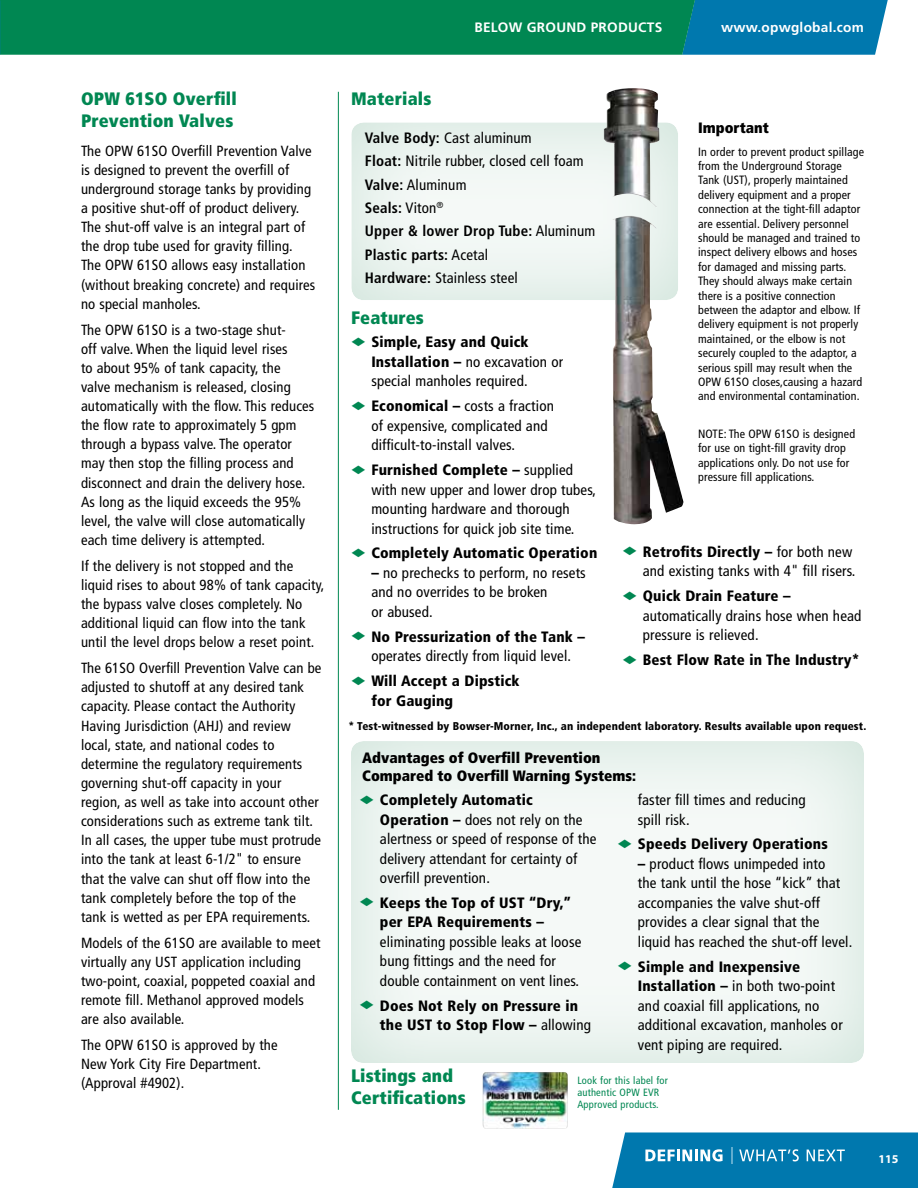
<style>
.page{position:relative;width:918px;height:1188px;background:#fff}
.page>*{position:absolute;margin:0;border:0;box-sizing:border-box;transform-origin:0 0}
.t1{font:900 condensed 18px/21.6px "Frutiger LT Std";letter-spacing:.01em;color:#008752}
.t2{font:condensed 15px/19.5px "Frutiger LT Std";letter-spacing:.01em;color:#000}
.t3{font:900 condensed 15px/19.5px "Frutiger";letter-spacing:.01em;color:#000}
.t4{font:900 condensed 15px/18px "Frutiger LT Std";color:#000}
.t5{font:condensed 14.7px/19px "Frutiger LT Std";letter-spacing:.01em;color:#000}
.t6{font:700 13.65px "Frutiger LT Std";letter-spacing:.02em;color:#fff}
.t7{font:condensed 12px/14.4px "Frutiger LT Std";letter-spacing:.01em;color:#000}
.t8{font:700 12px "Myriad Pro";color:#fff}
.t9{font:900 condensed 11.25px "Frutiger";letter-spacing:.01em;color:#000}
.t10{font:condensed 10.5px/12px "Frutiger LT Std";letter-spacing:.02em;color:#008752}
.s1{font-weight:700}
.s2{color:#008752}
.s3{font-family:"Frutiger";font-weight:900}
.s4{font-family:"Frutiger LT Std";font-weight:400}
</style>
<div class="page">
<hr style="left:338px;top:92px;width:1px;height:1018px;background:#008752">
<div style="left:338px;top:731px;width:538px;height:333px;background:#fff;opacity:.8"></div>
<img style="left:482px;top:1072px;width:86px;height:57px">
<div style="left:339px;top:112px;width:351px;height:189px;background:#fff;opacity:.8"></div>
<img style="left:604px;top:88px;width:79px;height:437px">
<svg style="left:0;top:0;width:888px;height:55px;background:#018467"></svg>
<svg style="left:612px;top:1132px;width:306px;height:56px;background:#1583b4"></svg>
<p class="t1" style="left:81px;top:88px;width:157px">OPW 61SO Overfill<br>Prevention Valves</p>
<p class="t5" style="left:81px;top:141px;width:236px">The OPW 61SO Overfill Prevention Valve is designed to prevent the overfill of underground storage tanks by providing a positive shut-off of product delivery.<br>The shut-off valve is an integral part of the drop tube used for gravity filling.<br>The OPW 61SO allows easy installation (without breaking concrete) and requires no special manholes.</p>
<p class="t5" style="left:81px;top:320px;width:235px">The OPW 61SO is a two-stage shut-<br>off valve. When the liquid level rises<br>to about 95% of tank capacity, the<br>valve mechanism is released, closing automatically with the flow. This reduces the flow rate to approximately 5 gpm through a bypass valve. The operator may then stop the filling process and disconnect and drain the delivery hose.<br>As long as the liquid exceeds the 95% level, the valve will close automatically each time delivery is attempted.</p>
<p class="t5" style="left:81px;top:556px;width:245px">If the delivery is not stopped and the liquid rises to about 98% of tank capacity, the bypass valve closes completely. No additional liquid can flow into the tank until the level drops below a reset point.</p>
<p class="t5" style="left:81px;top:659px;width:242px">The 61SO Overfill Prevention Valve can be adjusted to shutoff at any desired tank capacity. Please contact the Authority Having Jurisdiction (AHJ) and review local, state, and national codes to determine the regulatory requirements governing shut-off capacity in your region, as well as take into account other considerations such as extreme tank tilt.<br>In all cases, the upper tube must protrude into the tank at least 6-1/2" to ensure that the valve can shut off flow into the tank completely before the top of the tank is wetted as per EPA requirements.</p>
<p class="t5" style="left:81px;top:933px;width:241px">Models of the 61SO are available to meet virtually any UST application including two-point, coaxial, poppeted coaxial and remote fill. Methanol approved models are also available.</p>
<p class="t5" style="left:81px;top:1036px;width:198px">The OPW 61SO is approved by the<br>New York City Fire Department. (Approval #4902).</p>
<p class="t6" style="left:474px;top:19px;width:189px">BELOW GROUND PRODUCTS</p>
<p class="t6" style="left:721px;top:19px;width:144px">www.opwglobal.com</p>
<p class="t1" style="left:351px;top:88px;width:82px">Materials</p>
<p class="t2" style="left:365px;top:126px;width:232px;line-height:23.4px"><span class="s1">Valve Body:</span> Cast aluminum<br><span class="s1">Float:</span> Nitrile rubber, closed cell foam<br><span class="s1">Valve:</span> Aluminum<br><span class="s1">Seals:</span> Viton<sup>®<br></sup><span class="s1">Upper &amp; lower Drop Tube:</span> Aluminum<br><span class="s1">Plastic parts:</span> Acetal<br><span class="s1">Hardware:</span> Stainless steel</p>
<p class="t1" style="left:351px;top:307px;width:74px">Features</p>
<p class="t3" style="left:351px;top:332px;width:179px"><span class="s2">◆</span> Simple, Easy and Quick</p>
<p class="t2" style="left:371px;top:352px;width:193px"><span class="s3">Installation –</span> no excavation or special manholes required.</p>
<p class="t2" style="left:371px;top:396px;width:184px;text-indent:-20px"><span class="s2">◆</span> <span class="s3">Economical –</span> costs a fraction of expensive, complicated and difficult-to-install valves.</p>
<p class="t3" style="left:351px;top:460px;width:224px"><span class="s2">◆</span> Furnished Complete – <span class="s4">supplied</span></p>
<p class="t2" style="left:371px;top:480px;width:226px">with new upper and lower drop tubes, mounting hardware and thorough instructions for quick job site time.</p>
<p class="t3" style="left:351px;top:543px;width:248px"><span class="s2">◆</span> Completely Automatic Operation</p>
<p class="t2" style="left:371px;top:563px;width:216px"><span class="s3">–</span> no prechecks to perform, no resets and no overrides to be broken<br>or abused.</p>
<p class="t3" style="left:351px;top:627px;width:235px"><span class="s2">◆</span> No Pressurization of the Tank –</p>
<p class="t2" style="left:371px;top:647px;width:201px">operates directly from liquid level.</p>
<p class="t3" style="left:371px;top:671px;width:150px;text-indent:-20px"><span class="s2">◆</span> Will Accept a Dipstick for Gauging</p>
<p class="t4" style="left:698px;top:118px;width:72px">Important</p>
<p class="t7" style="left:698px;top:144px;width:167px">In order to prevent product spillage from the Underground Storage Tank (UST), properly maintained delivery equipment and a proper connection at the tight-fill adaptor are essential. Delivery personnel should be managed and trained to inspect delivery elbows and hoses for damaged and missing parts.<br>They should always make certain there is a positive connection between the adaptor and elbow. If delivery equipment is not properly maintained, or the elbow is not securely coupled to the adaptor, a serious spill may result when the OPW 61SO closes,causing a hazard and environmental contamination.</p>
<p class="t7" style="left:698px;top:427px;width:158px">NOTE: The OPW 61SO is designed for use on tight-fill gravity drop applications only. Do not use for pressure fill applications.</p>
<p class="t3" style="left:622px;top:542px;width:231px"><span class="s2">◆</span> Retrofits Directly – <span class="s4">for both new</span></p>
<p class="t2" style="left:643px;top:561px;width:214px">and existing tanks with 4" fill risers.</p>
<p class="t3" style="left:622px;top:586px;width:170px"><span class="s2">◆</span> Quick Drain Feature –</p>
<p class="t2" style="left:643px;top:606px;width:220px">automatically drains hose when head pressure is relieved.</p>
<p class="t3" style="left:622px;top:650px;width:239px"><span class="s2">◆</span> Best Flow Rate in The Industry*</p>
<p class="t9" style="left:348px;top:719px;width:519px">* Test-witnessed by Bowser-Morner, Inc., an independent laboratory. Results available upon request.</p>
<p class="t4" style="left:362px;top:749px;width:275px">Advantages of Overfill Prevention<br>Compared to Overfill Warning Systems:</p>
<p class="t3" style="left:360px;top:790px;width:175px"><span class="s2">◆</span> Completely Automatic</p>
<p class="t2" style="left:380px;top:810px;width:218px"><span class="s3">Operation –</span> does not rely on the alertness or speed of response of the delivery attendant for certainty of overfill prevention.</p>
<p class="t3" style="left:360px;top:893px;width:213px;text-align:center"><span class="s2">◆</span> Keeps the Top of UST “Dry,” per EPA Requirements –</p>
<p class="t2" style="left:380px;top:932px;width:203px">eliminating possible leaks at loose bung fittings and the need for double containment on vent lines.</p>
<p class="t3" style="left:380px;top:996px;width:213px;text-indent:-20px"><span class="s2">◆</span> Does Not Rely on Pressure in the UST to Stop Flow – <span class="s4">allowing</span></p>
<p class="t2" style="left:638px;top:790px;width:169px">faster fill times and reducing spill risk.</p>
<p class="t3" style="left:618px;top:834px;width:212px"><span class="s2">◆</span> Speeds Delivery Operations</p>
<p class="t2" style="left:638px;top:854px;width:216px"><span class="s3">–</span> product flows unimpeded into<br>the tank until the hose “kick” that accompanies the valve shut-off provides a clear signal that the liquid has reached the shut-off level.</p>
<p class="t3" style="left:618px;top:957px;width:184px"><span class="s2">◆</span> Simple and Inexpensive</p>
<p class="t2" style="left:638px;top:977px;width:206px"><span class="s3">Installation –</span> in both two-point and coaxial fill applications, no additional excavation, manholes or vent piping are required.</p>
<p class="t1" style="left:351px;top:1065px;width:116px">Listings and<br>Certifications</p>
<p class="t10" style="left:577px;top:1074px;width:92px">Look for this label for authentic OPW EVR<br>Approved products.</p>
<p class="t8" style="left:879px;top:1153px;width:21px">115</p>
</div>
